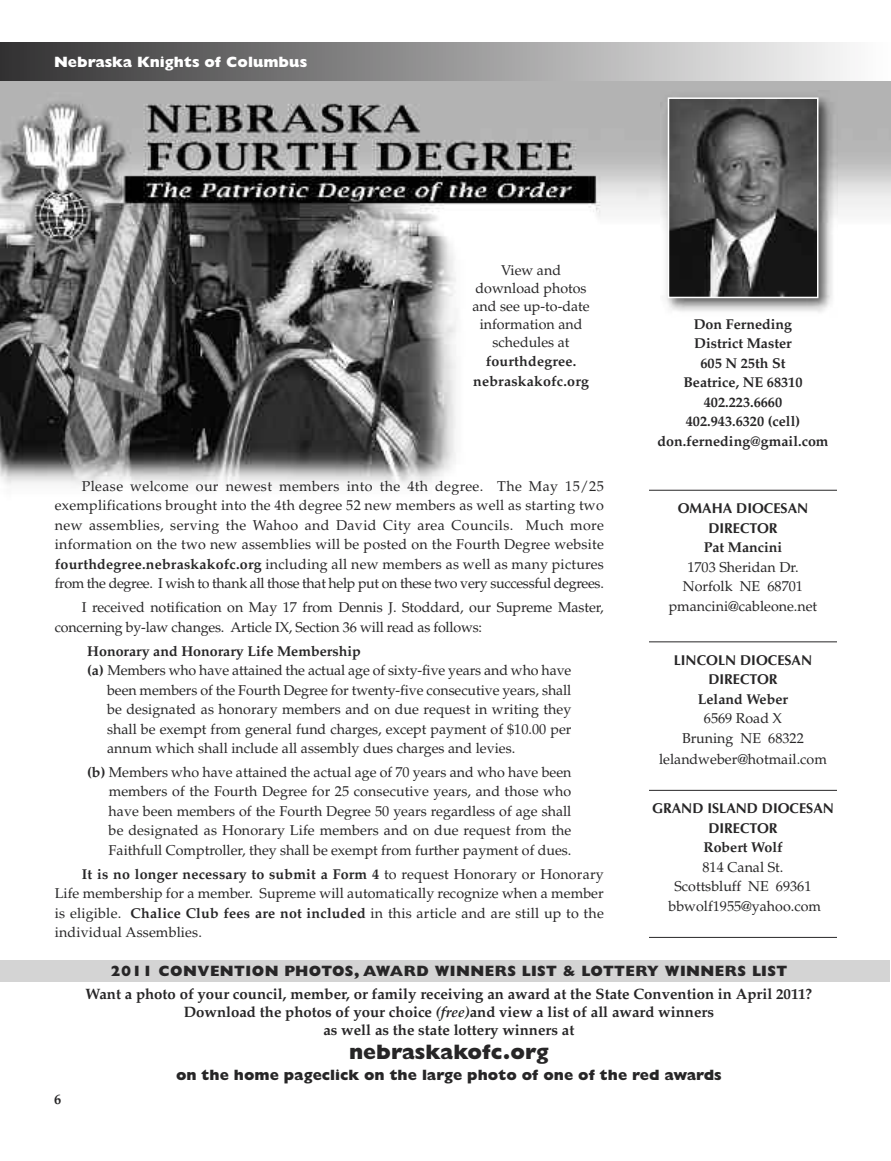
<style>
.page{position:relative;width:891px;height:1161px;background:#fff}
.page>*{position:absolute;margin:0;border:0;box-sizing:border-box;transform-origin:0 0}
.t1{font:800 21px "Gill Sans";color:#272627}
.t2{font:700 15px/18px "Palatino";color:#272627;text-align:center}
.t3{font:800 15px "Gill Sans";letter-spacing:.03em;color:#272627}
.t4{font:800 15px "Gill Sans";color:#272627}
.t5{font:800 15px "Gill Sans";color:#fff}
.t6{font:14.25px/19.5px "Palatino";color:#272627;text-align:center}
.t7{font:700 14.25px/19.5px "Palatino";color:#272627;text-align:center}
.t8{font:700 14.25px/19.5px "Optima";color:#272627;text-align:center}
.s1{font-weight:700}
.s2{font-style:italic}
</style>
<div class="page">
<img style="left:0;top:43px;width:891px;height:447px">
<div style="left:0;top:960px;width:890px;height:22px;background:#d4d4d4"></div>
<img style="left:661px;top:91px;width:177px;height:226px">
<img style="left:671px;top:100px;width:145px;height:195px">
<div style="left:668px;top:97px;width:151px;height:201px;border:2px solid #fff"></div>
<hr style="left:649px;top:490px;width:188px;height:1px;background:#272627">
<hr style="left:649px;top:642px;width:188px;height:1px;background:#272627">
<hr style="left:649px;top:790px;width:188px;height:1px;background:#272627">
<hr style="left:649px;top:937px;width:188px;height:1px;background:#272627">
<p class="t5" style="left:54px;top:56px;width:255px">Nebraska Knights of Columbus</p>
<p class="t6" style="left:472px;top:263px;width:119px;line-height:18px">View and download photos and see up-to-date information and schedules at</p>
<p class="t7" style="left:473px;top:353px;width:117px">fourthdegree. nebraskakofc.org</p>
<p class="t6" style="left:55px;top:478px;width:551px;text-align:justify;text-indent:27px">Please welcome our newest members into the 4th degree. The May 15/25 exemplifications brought into the 4th degree 52 new members as well as starting two new assemblies, serving the Wahoo and David City area Councils. Much more information on the two new assemblies will be posted on the Fourth Degree website <span class="s1">fourthdegree.nebraskakofc.org</span> including all new members as well as many pictures from the degree. I wish to thank all those that help put on these two very successful degrees.</p>
<p class="t6" style="left:55px;top:599px;width:550px;text-align:left;text-indent:27px">I received notification on May 17 from Dennis J. Stoddard, our Supreme Master, concerning by-law changes. Article IX, Section 36 will read as follows:</p>
<p class="t7" style="left:87px;top:643px;width:275px">Honorary and Honorary Life Membership</p>
<p class="t6" style="left:87px;top:662px;width:486px"><span class="s1">(a)</span> Members who have attained the actual age of sixty-five years and who have</p>
<p class="t6" style="left:107px;top:682px;width:466px">been members of the Fourth Degree for twenty-five consecutive years, shall</p>
<p class="t6" style="left:107px;top:701px;width:466px">be designated as honorary members and on due request in writing they</p>
<p class="t6" style="left:107px;top:721px;width:466px">shall be exempt from general fund charges, except payment of $10.00 per</p>
<p class="t6" style="left:107px;top:740px;width:410px">annum which shall include all assembly dues charges and levies.</p>
<p class="t6" style="left:109px;top:764px;width:464px;text-align:justify;text-indent:-21px"><span class="s1">(b)</span> Members who have attained the actual age of 70 years and who have been members of the Fourth Degree for 25 consecutive years, and those who have been members of the Fourth Degree 50 years regardless of age shall be designated as Honorary Life members and on due request from the Faithfull Comptroller, they shall be exempt from further payment of dues.</p>
<p class="t6" style="left:55px;top:866px;width:551px;text-align:justify;text-indent:27px"><span class="s1">It is no longer necessary to submit a Form 4</span> to request Honorary or Honorary Life membership for a member. Supreme will automatically recognize when a member is eligible. <span class="s1">Chalice Club fees are not included</span> in this article and are still up to the individual Assemblies.</p>
<p class="t7" style="left:657px;top:316px;width:173px">Don Ferneding<br>District Master<br>605 N 25th St<br>Beatrice, NE 68310<br>402.223.6660<br>402.943.6320 (cell) don.ferneding@gmail.com</p>
<p class="t8" style="left:678px;top:500px;width:132px">OMAHA DIOCESAN<br>DIRECTOR</p>
<p class="t7" style="left:704px;top:539px;width:80px">Pat Mancini</p>
<p class="t6" style="left:669px;top:559px;width:150px">1703 Sheridan Dr.<br>Norfolk NE 68701 pmancini@cableone.net</p>
<p class="t8" style="left:674px;top:652px;width:140px">LINCOLN DIOCESAN<br>DIRECTOR</p>
<p class="t7" style="left:698px;top:691px;width:92px">Leland Weber</p>
<p class="t6" style="left:682px;top:710px;width:123px">6569 Road X<br>Bruning NE 68322</p>
<p class="t6" style="left:659px;top:751px;width:169px">lelandweber@hotmail.com</p>
<p class="t8" style="left:652px;top:800px;width:183px">GRAND ISLAND DIOCESAN<br>DIRECTOR</p>
<p class="t7" style="left:703px;top:839px;width:81px">Robert Wolf</p>
<p class="t6" style="left:669px;top:859px;width:154px">814 Canal St.<br>Scottsbluff NE 69361 bbwolf1955@yahoo.com</p>
<p class="t7" style="left:54px;top:1090px;width:9px">6</p>
<p class="t3" style="left:111px;top:966px;width:678px">2011 CONVENTION PHOTOS, AWARD WINNERS LIST &amp; LOTTERY WINNERS LIST</p>
<p class="t2" style="left:86px;top:986px;width:728px">Want a photo of your council, member, or family receiving an award at the State Convention in April 2011?<br>Download the photos of your choice <span class="s2">(free)</span>and view a list of all award winners<br>as well as the state lottery winners at</p>
<h1 class="t1" style="left:349px;top:1044px;width:201px">nebraskakofc.org</h1>
<p class="t4" style="left:176px;top:1069px;width:547px">on the home pageclick on the large photo of one of the red awards</p>
</div>
